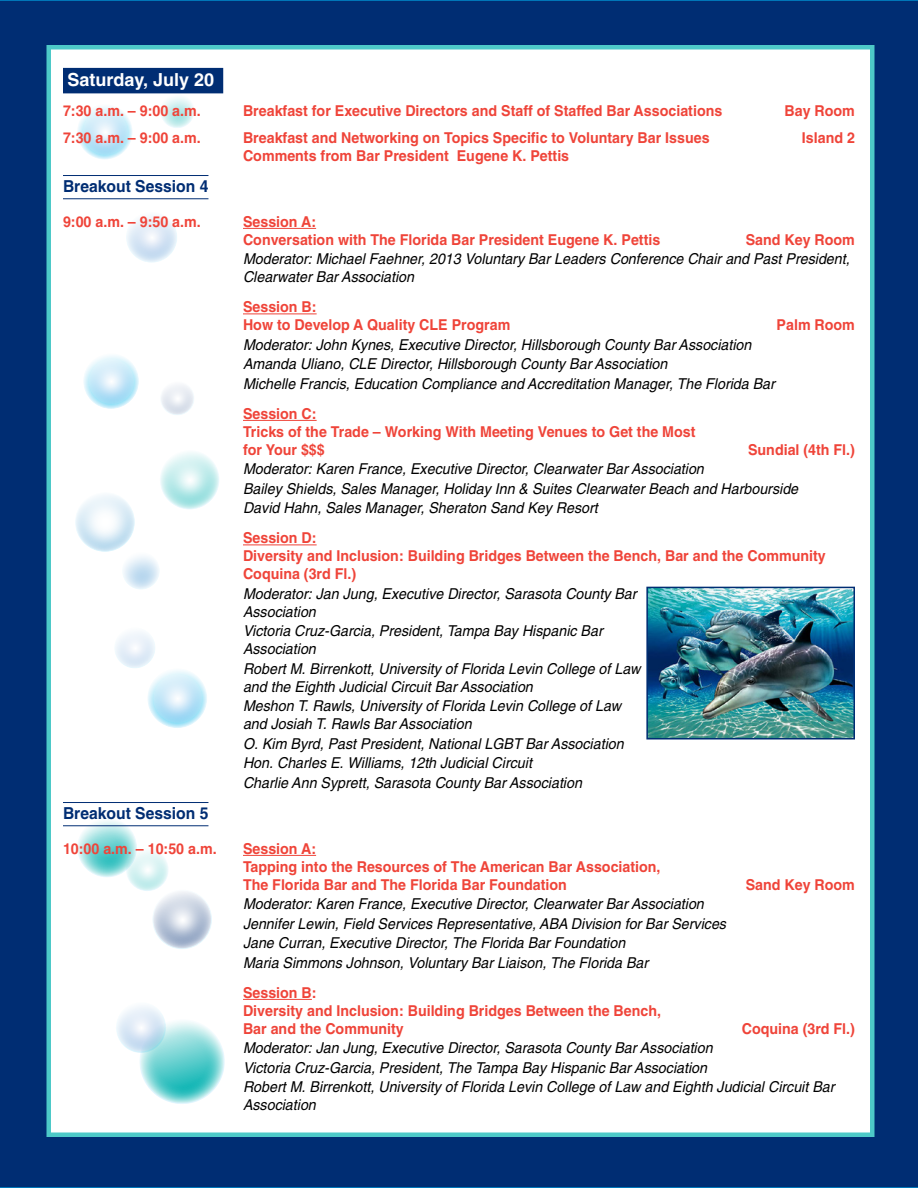
<style>
.page{position:relative;width:918px;height:1188px;background:#002d73}
.page>*{position:absolute;margin:0;border:0;box-sizing:border-box;transform-origin:0 0}
.t1{font:700 18px "Helvetica";color:#fff}
.t2{font:700 16.5px "Helvetica";color:#002d73;scale:.95 1}
.t3{font:italic 15px/19.5px "Helvetica";color:#000;scale:.95 1}
.t4{font:700 15px/18px "Helvetica";color:#ef4439;scale:.95 1}
</style>
<div class="page">
<div style="left:46px;top:45px;width:828px;height:1092px;background:#fff;border:4px solid #4dc9c8"></div>
<img style="left:649px;top:590px;width:203px;height:147px">
<div style="left:646px;top:587px;width:209px;height:153px;border:2px solid #002d73"></div>
<svg style="left:140px;top:1020px;width:84px;height:84px;background:#7dd6d6"></svg>
<div style="left:139px;top:1019px;width:86px;height:85px;border:2px solid #00aeef;border-radius:50%"></div>
<svg style="left:116px;top:1002px;width:49px;height:50px"></svg>
<div style="left:116px;top:1002px;width:50px;height:51px;border:2px solid #00aeef;border-radius:50%"></div>
<svg style="left:78px;top:105px;width:54px;height:54px;background:#ceecf9"></svg>
<div style="left:77px;top:104px;width:56px;height:56px;border:1px solid #00aeef;border-radius:50%"></div>
<svg style="left:76px;top:493px;width:58px;height:58px"></svg>
<div style="left:75px;top:492px;width:60px;height:60px;border:1px solid #00aeef;border-radius:50%"></div>
<svg style="left:126px;top:212px;width:51px;height:50px"></svg>
<div style="left:126px;top:212px;width:51px;height:51px;border:1px solid #00aeef;border-radius:50%"></div>
<svg style="left:84px;top:354px;width:54px;height:54px;background:#cbebf9"></svg>
<div style="left:83px;top:353px;width:56px;height:56px;border:1px solid #00aeef;border-radius:50%"></div>
<svg style="left:160px;top:381px;width:34px;height:34px"></svg>
<div style="left:160px;top:381px;width:34px;height:34px;border:1px solid #00aeef;border-radius:50%"></div>
<svg style="left:160px;top:450px;width:59px;height:59px;background:#ccefef"></svg>
<div style="left:160px;top:450px;width:60px;height:60px;border:1px solid #00aeef;border-radius:50%"></div>
<div style="left:115px;top:628px;width:40px;height:40px;background:linear-gradient(to bottom,#f9fbfd,#dbe9f6);border-radius:50%"></div>
<div style="left:114px;top:627px;width:41px;height:41px;border:1px solid #00aeef;border-radius:50%"></div>
<svg style="left:148px;top:669px;width:59px;height:59px;background:#c9eaf9"></svg>
<div style="left:147px;top:668px;width:60px;height:60px;border:1px solid #00aeef;border-radius:50%"></div>
<svg style="left:153px;top:890px;width:59px;height:59px;background:#cad3e2"></svg>
<div style="left:152px;top:890px;width:60px;height:59px;border:1px solid #00aeef;border-radius:50%"></div>
<svg style="left:122px;top:552px;width:37px;height:37px"></svg>
<div style="left:122px;top:552px;width:38px;height:37px;border:1px solid #00aeef;border-radius:50%"></div>
<svg style="left:160px;top:94px;width:34px;height:34px"></svg>
<div style="left:160px;top:94px;width:34px;height:34px;border:1px solid #00aeef;border-radius:50%"></div>
<svg style="left:78px;top:818px;width:58px;height:59px;background:#93dddd"></svg>
<div style="left:77px;top:818px;width:60px;height:59px;border:1px solid #00aeef;border-radius:50%"></div>
<svg style="left:126px;top:849px;width:42px;height:42px"></svg>
<div style="left:126px;top:848px;width:43px;height:43px;border:1px solid #00aeef;border-radius:50%"></div>
<div style="left:63px;top:68px;width:160px;height:25px;background:#002d73"></div>
<hr style="left:63px;top:175px;width:145px;height:1px;background:#002d73">
<hr style="left:63px;top:198px;width:145px;height:1px;background:#002d73">
<hr style="left:243px;top:228px;width:73px;height:1px;background:#ef4439">
<hr style="left:243px;top:314px;width:74px;height:1px;background:#ef4439">
<hr style="left:243px;top:420px;width:74px;height:1px;background:#ef4439">
<hr style="left:243px;top:545px;width:74px;height:1px;background:#ef4439">
<hr style="left:63px;top:802px;width:145px;height:1px;background:#002d73">
<hr style="left:63px;top:825px;width:145px;height:1px;background:#002d73">
<hr style="left:243px;top:855px;width:73px;height:1px;background:#ef4439">
<hr style="left:243px;top:999px;width:69px;height:1px;background:#ef4439">
<p class="t1" style="left:68px;top:69px;width:148px">Saturday, July 20</p>
<p class="t4" style="left:63px;top:101px;width:147px">7:30 a.m. – 9:00 a.m.</p>
<p class="t4" style="left:243px;top:101px;width:506px">Breakfast for Executive Directors and Staff of Staffed Bar Associations</p>
<p class="t4" style="left:785px;top:101px;width:76px">Bay Room</p>
<p class="t4" style="left:63px;top:128px;width:147px">7:30 a.m. – 9:00 a.m.</p>
<p class="t4" style="left:243px;top:128px;width:493px">Breakfast and Networking on Topics Specific to Voluntary Bar Issues</p>
<p class="t4" style="left:802px;top:128px;width:57px">Island 2</p>
<p class="t4" style="left:243px;top:146px;width:345px">Comments from Bar President Eugene K. Pettis</p>
<p class="t2" style="left:63px;top:177px;width:155px">Breakout Session 4</p>
<p class="t4" style="left:63px;top:212px;width:147px">9:00 a.m. – 9:50 a.m.</p>
<p class="t4" style="left:243px;top:212px;width:441px">Session A:<br>Conversation with The Florida Bar President Eugene K. Pettis</p>
<p class="t4" style="left:746px;top:230px;width:117px">Sand Key Room</p>
<p class="t3" style="left:243px;top:250px;width:640px;line-height:18px">Moderator: Michael Faehner, 2013 Voluntary Bar Leaders Conference Chair and Past President,<br>Clearwater Bar Association</p>
<p class="t4" style="left:243px;top:298px;width:283px">Session B:<br>How to Develop A Quality CLE Program</p>
<p class="t4" style="left:777px;top:316px;width:84px">Palm Room</p>
<p class="t3" style="left:243px;top:335px;width:561px">Moderator: John Kynes, Executive Director, Hillsborough County Bar Association<br>Amanda Uliano, CLE Director, Hillsborough County Bar Association<br>Michelle Francis, Education Compliance and Accreditation Manager, The Florida Bar</p>
<p class="t4" style="left:243px;top:404px;width:478px">Session C:<br>Tricks of the Trade – Working With Meeting Venues to Get the Most for Your $$$</p>
<p class="t4" style="left:748px;top:440px;width:114px">Sundial (4th Fl.)</p>
<p class="t3" style="left:243px;top:459px;width:586px">Moderator: Karen France, Executive Director, Clearwater Bar Association<br>Bailey Shields, Sales Manager, Holiday Inn &amp; Suites Clearwater Beach and Harbourside<br>David Hahn, Sales Manager, Sheraton Sand Key Resort</p>
<p class="t4" style="left:243px;top:529px;width:615px">Session D:<br>Diversity and Inclusion: Building Bridges Between the Bench, Bar and the Community<br>Coquina (3rd Fl.)</p>
<p class="t3" style="left:243px;top:585px;width:416px;line-height:18px">Moderator: Jan Jung, Executive Director, Sarasota County Bar<br>Association</p>
<p class="t3" style="left:243px;top:622px;width:380px;line-height:18px">Victoria Cruz-Garcia, President, Tampa Bay Hispanic Bar<br>Association</p>
<p class="t3" style="left:243px;top:660px;width:420px;line-height:18px">Robert M. Birrenkott, University of Florida Levin College of Law and the Eighth Judicial Circuit Bar Association</p>
<p class="t3" style="left:243px;top:697px;width:400px;line-height:18px">Meshon T. Rawls, University of Florida Levin College of Law and Josiah T. Rawls Bar Association</p>
<p class="t3" style="left:243px;top:734px;width:402px">O. Kim Byrd, Past President, National LGBT Bar Association<br>Hon. Charles E. Williams, 12th Judicial Circuit<br>Charlie Ann Syprett, Sarasota County Bar Association</p>
<p class="t2" style="left:63px;top:804px;width:155px">Breakout Session 5</p>
<p class="t4" style="left:63px;top:839px;width:163px">10:00 a.m. – 10:50 a.m.</p>
<p class="t4" style="left:243px;top:839px;width:441px">Session A:<br>Tapping into the Resources of The American Bar Association,<br>The Florida Bar and The Florida Bar Foundation</p>
<p class="t4" style="left:746px;top:875px;width:117px">Sand Key Room</p>
<p class="t3" style="left:243px;top:894px;width:510px">Moderator: Karen France, Executive Director, Clearwater Bar Association Jennifer Lewin, Field Services Representative, ABA Division for Bar Services Jane Curran, Executive Director, The Florida Bar Foundation<br>Maria Simmons Johnson, Voluntary Bar Liaison, The Florida Bar</p>
<p class="t4" style="left:243px;top:983px;width:442px">Session B:<br>Diversity and Inclusion: Building Bridges Between the Bench,<br>Bar and the Community</p>
<p class="t4" style="left:742px;top:1019px;width:121px">Coquina (3rd Fl.)</p>
<p class="t3" style="left:243px;top:1038px;width:624px">Moderator: Jan Jung, Executive Director, Sarasota County Bar Association<br>Victoria Cruz-Garcia, President, The Tampa Bay Hispanic Bar Association<br>Robert M. Birrenkott, University of Florida Levin College of Law and Eighth Judicial Circuit Bar</p>
<p class="t3" style="left:243px;top:1095px;width:78px">Association</p>
</div>
